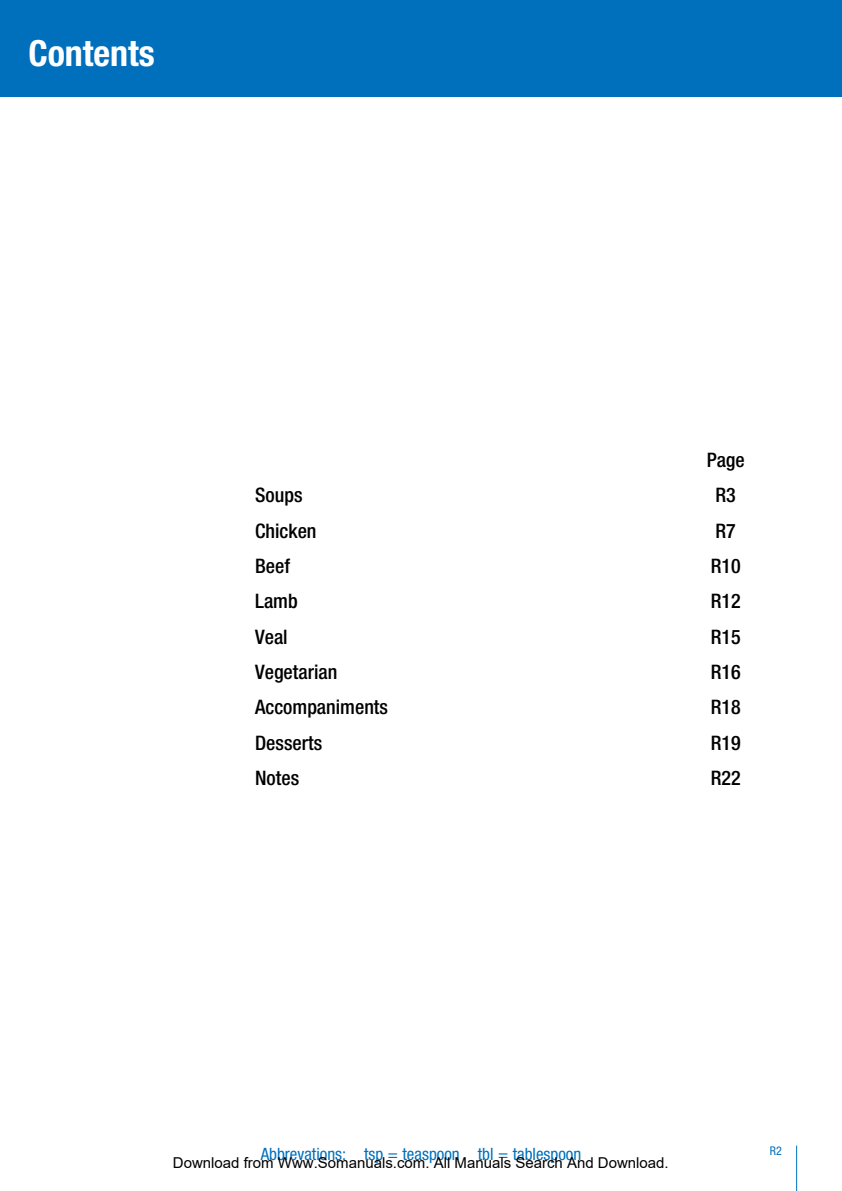
<style>
.page{position:relative;width:842px;height:1191px;background:#fff}
.page>*{position:absolute;margin:0;border:0;box-sizing:border-box;transform-origin:0 0}
.t1{font:700 condensed 36px "Helvetica Neue";color:#fff}
.t2{font:500 condensed 20px "Helvetica Neue";color:#000}
.t3{font:condensed 17px "Helvetica Neue";color:#0070bd}
.t4{font:15px "Arial";color:#000}
.t5{font:condensed 12px "Helvetica Neue";color:#0070bd}
</style>
<div class="page">
<div style="left:0;top:0;width:842px;height:96px;background:#0070bd"></div>
<hr style="left:796px;top:1145px;width:1px;height:46px;background:#0070bd">
<h1 class="t1" style="left:28px;top:31px;width:128px">Contents</h1>
<p class="t2" style="left:707px;top:448px;width:40px">Page</p>
<p class="t2" style="left:255px;top:483px;width:49px">Soups</p>
<p class="t2" style="left:715px;top:483px;width:22px">R3</p>
<p class="t2" style="left:255px;top:518px;width:63px">Chicken</p>
<p class="t2" style="left:715px;top:518px;width:22px">R7</p>
<p class="t2" style="left:255px;top:554px;width:36px">Beef</p>
<p class="t2" style="left:711px;top:554px;width:31px">R10</p>
<p class="t2" style="left:255px;top:589px;width:44px">Lamb</p>
<p class="t2" style="left:711px;top:589px;width:31px">R12</p>
<p class="t2" style="left:255px;top:624px;width:34px">Veal</p>
<p class="t2" style="left:711px;top:624px;width:31px">R15</p>
<p class="t2" style="left:255px;top:660px;width:84px">Vegetarian</p>
<p class="t2" style="left:711px;top:660px;width:31px">R16</p>
<p class="t2" style="left:255px;top:695px;width:134px">Accompaniments</p>
<p class="t2" style="left:711px;top:695px;width:31px">R18</p>
<p class="t2" style="left:255px;top:730px;width:69px">Desserts</p>
<p class="t2" style="left:711px;top:730px;width:31px">R19</p>
<p class="t2" style="left:255px;top:766px;width:46px">Notes</p>
<p class="t2" style="left:711px;top:766px;width:31px">R22</p>
<p class="t3" style="left:261px;top:1143px;width:322px">Abbrevations: tsp = teaspoon tbl = tablespoon</p>
<p class="t5" style="left:770px;top:1143px;width:13px">R2</p>
<p class="t4" style="left:173px;top:1154px;width:497px">Download from Www.Somanuals.com. All Manuals Search And Download.</p>
</div>
